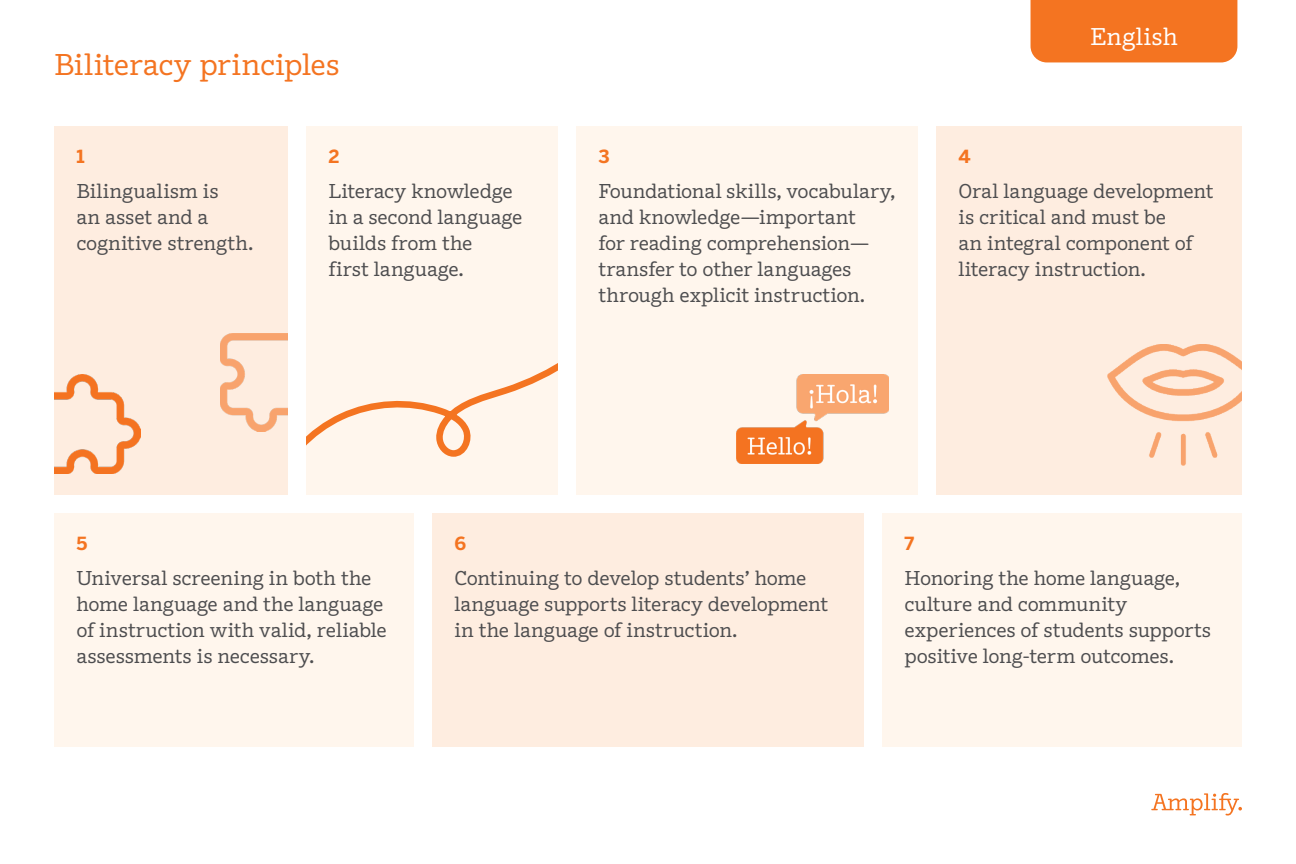
<style>
.page{position:relative;width:1296px;height:864px;background:#fff}
.page>*{position:absolute;margin:0;border:0;box-sizing:border-box;transform-origin:0 0}
.Heading{font:30px "Amplify";letter-spacing:-.015em;color:#f47421}
.Heading-2{font:24.2px "Amplify";letter-spacing:.005em;color:#fff}
.Tile_text{font:20px/26px "Amplify";letter-spacing:-.005em;color:#4d4d4f}
.Tile_number{font:700 18px "Benton Sans";color:#f47421}
</style>
<div class="page">
<div style="left:54px;top:126px;width:234px;height:369px;background:#feede0"></div>
<div style="left:54px;top:513px;width:360px;height:234px;background:#fff6ed"></div>
<div style="left:432px;top:513px;width:432px;height:234px;background:#feede0"></div>
<div style="left:882px;top:513px;width:360px;height:234px;background:#fff6ed"></div>
<div style="left:306px;top:126px;width:252px;height:369px;background:#fff6ed"></div>
<div style="left:576px;top:126px;width:342px;height:369px;background:#fff6ed"></div>
<div style="left:936px;top:126px;width:306px;height:369px;background:#feede0"></div>
<svg style="left:306px;top:363px;width:252px;height:94px"></svg>
<img style="left:1107px;top:345px;width:135px;height:120px">
<img style="left:736px;top:375px;width:153px;height:89px">
<img style="left:54px;top:374px;width:86px;height:100px">
<img style="left:220px;top:333px;width:68px;height:98px">
<svg style="left:1151px;top:793px;width:91px;height:23px"></svg>
<div style="left:1031px;top:0;width:206px;height:62px;background:#f47421"></div>
<p class="Heading" style="left:54px;top:45px;width:287px">Biliteracy principles</p>
<h5 class="Tile_number" style="left:76px;top:145px;width:10px">1</h5>
<h5 class="Tile_text" style="left:76px;top:178px;width:179px">Bilingualism is<br>an asset and a cognitive strength.</h5>
<h5 class="Tile_number" style="left:328px;top:145px;width:13px">2</h5>
<h5 class="Tile_text" style="left:328px;top:178px;width:195px">Literacy knowledge in a second language builds from the<br>first language.</h5>
<h5 class="Tile_number" style="left:598px;top:145px;width:13px">3</h5>
<h5 class="Tile_text" style="left:598px;top:178px;width:298px">Foundational skills, vocabulary, and knowledge—important<br>for reading comprehension— transfer to other languages through explicit instruction.</h5>
<p class="Heading-2" style="left:1090px;top:21px;width:89px">English</p>
<h5 class="Tile_number" style="left:959px;top:145px;width:14px">4</h5>
<h5 class="Tile_text" style="left:959px;top:178px;width:256px">Oral language development is critical and must be<br>an integral component of literacy instruction.</h5>
<h5 class="Tile_number" style="left:76px;top:532px;width:12px">5</h5>
<h5 class="Tile_text" style="left:76px;top:565px;width:312px">Universal screening in both the home language and the language of instruction with valid, reliable assessments is necessary.</h5>
<h5 class="Tile_number" style="left:454px;top:532px;width:13px">6</h5>
<h5 class="Tile_text" style="left:454px;top:565px;width:375px">Continuing to develop students’ home language supports literacy development in the language of instruction.</h5>
<h5 class="Tile_number" style="left:905px;top:532px;width:11px">7</h5>
<h5 class="Tile_text" style="left:904px;top:565px;width:308px">Honoring the home language, culture and community experiences of students supports positive long-term outcomes.</h5>
</div>
